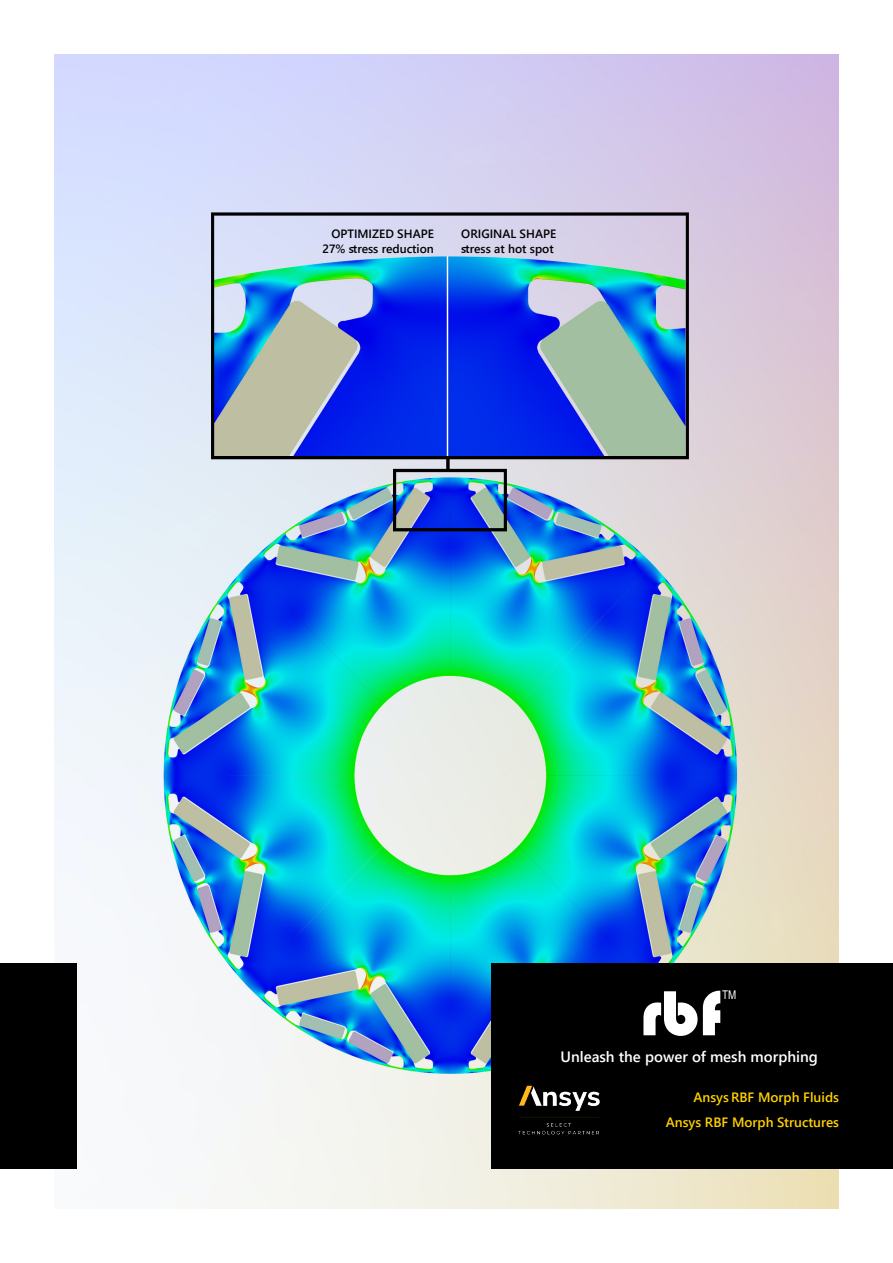
<style>
.page{position:relative;width:893px;height:1263px;background:#fff}
.page>*{position:absolute;margin:0;border:0;box-sizing:border-box;transform-origin:0 0}
.t1{font:66px "Bauhaus 93";color:#fff}
.t2{font:600 15px "Segoe UI";color:#fff}
.t3{font:600 13.5px "Segoe UI";color:#ffd200}
.t4{font:600 12px/14.4px "Segoe UI";color:#000;text-align:right}
.t5{font:12px "Arial Narrow";color:#fff}
</style>
<div class="page">
<img style="left:54px;top:54px;width:785px;height:1155px">
<div style="left:491px;top:963px;width:402px;height:206px;background:#000"></div>
<img style="left:518px;top:1085px;width:82px;height:50px">
<div style="left:0;top:963px;width:77px;height:206px;background:#000"></div>
<hr style="left:447px;top:256px;width:1px;height:200px;background:#fff">
<p class="t4" style="left:322px;top:226px;width:113px">OPTIMIZED SHAPE<br>27% stress reduction</p>
<p class="t4" style="left:461px;top:226px;width:96px">ORIGINAL SHAPE</p>
<p class="t4" style="left:461px;top:240px;width:94px">stress at hot spot</p>
<p class="t1" style="left:640px;top:976px;width:84px">rbf</p>
<p class="t5" style="left:722px;top:986px;width:16px">TM</p>
<p class="t2" style="left:560px;top:1042px;width:259px">Unleash the power of mesh morphing</p>
<p class="t3" style="left:693px;top:1084px;width:147px">Ansys RBF Morph Fluids</p>
<p class="t3" style="left:666px;top:1109px;width:175px">Ansys RBF Morph Structures</p>
</div>
